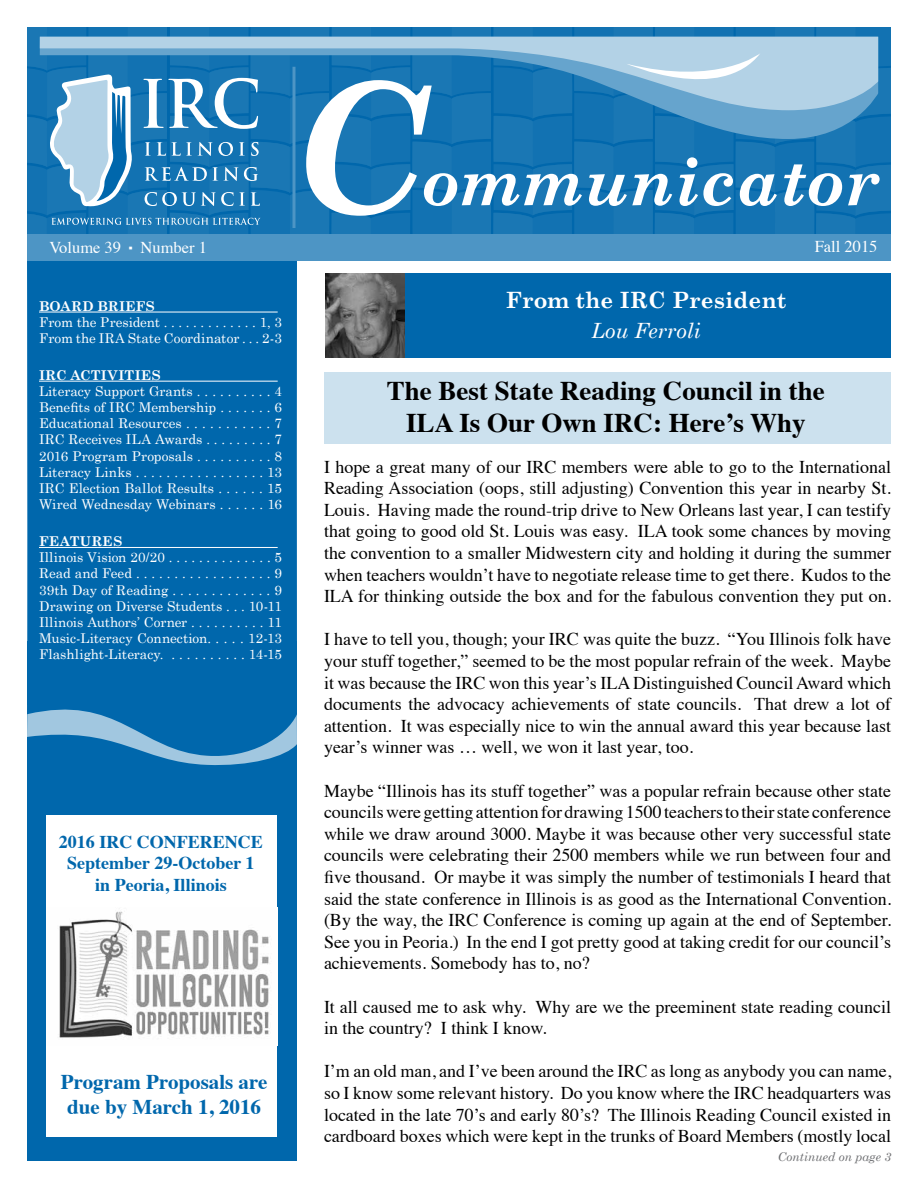
<style>
.page{position:relative;width:918px;height:1188px;background:#fff}
.page>*{position:absolute;margin:0;border:0;box-sizing:border-box;transform-origin:0 0}
.t1{font:italic 700 180px "Century Schoolbook";color:#fff}
.t2{font:italic 700 66px "Century Schoolbook";color:#fff}
.t3{font:700 27px/32.4px "Times";color:#000;text-align:center}
.t4{font:700 22.5px "Century Schoolbook";color:#fff}
.t5{font:700 21px/25.2px "Times";color:#0067ac;text-align:center}
.t6{font:italic 21px "Century Schoolbook";color:#fff}
.t7{font:18px/21.6px "Times";color:#000;text-align:justify}
.t8{font:700 18px/21.6px "Times";color:#0067ac;text-align:center}
.t9{font:16.5px "Times";color:#fff}
.t10{font:13.5px/16.2px "Century Schoolbook";color:#fff;text-align:justify}
.t11{font:700 13.5px "Century Schoolbook";letter-spacing:.02em;color:#fff}
.t12{font:italic 12px "Century Schoolbook";color:#6d6e71}
.s1{font-family:"Arial";font-weight:900;font-size:13.5px}
</style>
<div class="page">
<div style="left:27px;top:641px;width:270px;height:520px;background:#0067ac"></div>
<svg style="left:168px;top:759px;width:99px;height:7px"></svg>
<div style="left:27px;top:261px;width:270px;height:498px;background:#0067ac"></div>
<svg style="left:27px;top:27px;width:864px;height:207px;background:#3a89be"></svg>
<div style="left:27px;top:234px;width:864px;height:27px;background:#4d95c5"></div>
<hr style="left:39px;top:312px;width:239px;height:1px;background:#fff">
<hr style="left:39px;top:381px;width:239px;height:1px;background:#fff">
<hr style="left:39px;top:547px;width:239px;height:1px;background:#fff">
<div style="left:401px;top:273px;width:490px;height:85px;background:#0067ac"></div>
<svg style="left:292px;top:67px;width:4px;height:161px"></svg>
<div style="left:324px;top:372px;width:567px;height:71px;background:#cce1ee"></div>
<img style="left:325px;top:273px;width:80px;height:85px">
<div style="left:47px;top:816px;width:230px;height:321px;background:#fff"></div>
<img style="left:59px;top:911px;width:211px;height:127px">
<h1 class="t1" style="left:290px;top:36px;width:138px">C</h1>
<h2 class="t2" style="left:422px;top:140px;width:459px">ommunicator</h2>
<p class="t9" style="left:50px;top:232px;width:159px">Volume 39 <span class="s1">·</span> Number 1</p>
<p class="t9" style="left:815px;top:231px;width:64px">Fall 2015</p>
<p class="t11" style="left:39px;top:298px;width:117px">BOARD BRIEFS</p>
<p class="t10" style="left:39px;top:313px;width:245px">From the President . . . . . . . . . . . . . 1, 3<br>From the IRA State Coordinator . . . 2-3</p>
<p class="t11" style="left:39px;top:367px;width:123px">IRC ACTIVITIES</p>
<p class="t10" style="left:39px;top:383px;width:245px">Literacy Support Grants . . . . . . . . . . 4<br>Benefits of IRC Membership . . . . . . . 6<br>Educational Resources . . . . . . . . . . . 7<br>IRC Receives ILA Awards . . . . . . . . . 7<br>2016 Program Proposals . . . . . . . . . . 8<br>Literacy Links . . . . . . . . . . . . . . . . . 13<br>IRC Election Ballot Results . . . . . . 15<br>Wired Wednesday Webinars . . . . . . 16</p>
<p class="t11" style="left:39px;top:533px;width:85px">FEATURES</p>
<p class="t10" style="left:39px;top:549px;width:245px">Illinois Vision 20/20 . . . . . . . . . . . . . . 5<br>Read and Feed . . . . . . . . . . . . . . . . . . 9<br>39th Day of Reading . . . . . . . . . . . . . 9<br>Drawing on Diverse Students . . . 10-11<br>Illinois Authors’ Corner . . . . . . . . . . 11<br>Music-Literacy Connection. . . . . 12-13<br>Flashlight-Literacy. . . . . . . . . . . 14-15</p>
<p class="t8" style="left:59px;top:829px;width:205px">2016 IRC CONFERENCE<br>September 29-October 1 in Peoria, Illinois</p>
<p class="t5" style="left:61px;top:1067px;width:208px">Program Proposals are due by March 1, 2016</p>
<p class="t4" style="left:506px;top:286px;width:282px">From the IRC President</p>
<p class="t6" style="left:591px;top:318px;width:111px">Lou Ferroli</p>
<h3 class="t3" style="left:387px;top:372px;width:440px">The Best State Reading Council in the<br>ILA Is Our Own IRC: Here’s Why</h3>
<p class="t7" style="left:324px;top:454px;width:569px">I hope a great many of our IRC members were able to go to the International Reading Association (oops, still adjusting) Convention this year in nearby St.<br>Louis. Having made the round-trip drive to New Orleans last year, I can testify that going to good old St. Louis was easy. ILA took some chances by moving the convention to a smaller Midwestern city and holding it during the summer when teachers wouldn’t have to negotiate release time to get there. Kudos to the ILA for thinking outside the box and for the fabulous convention they put on.</p>
<p class="t7" style="left:324px;top:627px;width:569px">I have to tell you, though; your IRC was quite the buzz. “You Illinois folk have your stuff together,” seemed to be the most popular refrain of the week. Maybe it was because the IRC won this year’s ILA Distinguished Council Award which documents the advocacy achievements of state councils. That drew a lot of attention. It was especially nice to win the annual award this year because last year’s winner was … well, we won it last year, too.</p>
<p class="t7" style="left:324px;top:778px;width:569px">Maybe “Illinois has its stuff together” was a popular refrain because other state councils were getting attention for drawing 1500 teachers to their state conference while we draw around 3000. Maybe it was because other very successful state councils were celebrating their 2500 members while we run between four and five thousand. Or maybe it was simply the number of testimonials I heard that said the state conference in Illinois is as good as the International Convention. (By the way, the IRC Conference is coming up again at the end of September.<br>See you in Peoria.) In the end I got pretty good at taking credit for our council’s achievements. Somebody has to, no?</p>
<p class="t7" style="left:324px;top:994px;width:569px">It all caused me to ask why. Why are we the preeminent state reading council in the country? I think I know.</p>
<p class="t7" style="left:324px;top:1059px;width:569px">I’m an old man, and I’ve been around the IRC as long as anybody you can name, so I know some relevant history. Do you know where the IRC headquarters was located in the late 70’s and early 80’s? The Illinois Reading Council existed in cardboard boxes which were kept in the trunks of Board Members (mostly local</p>
<p class="t12" style="left:778px;top:1149px;width:115px">Continued on page 3</p>
</div>
